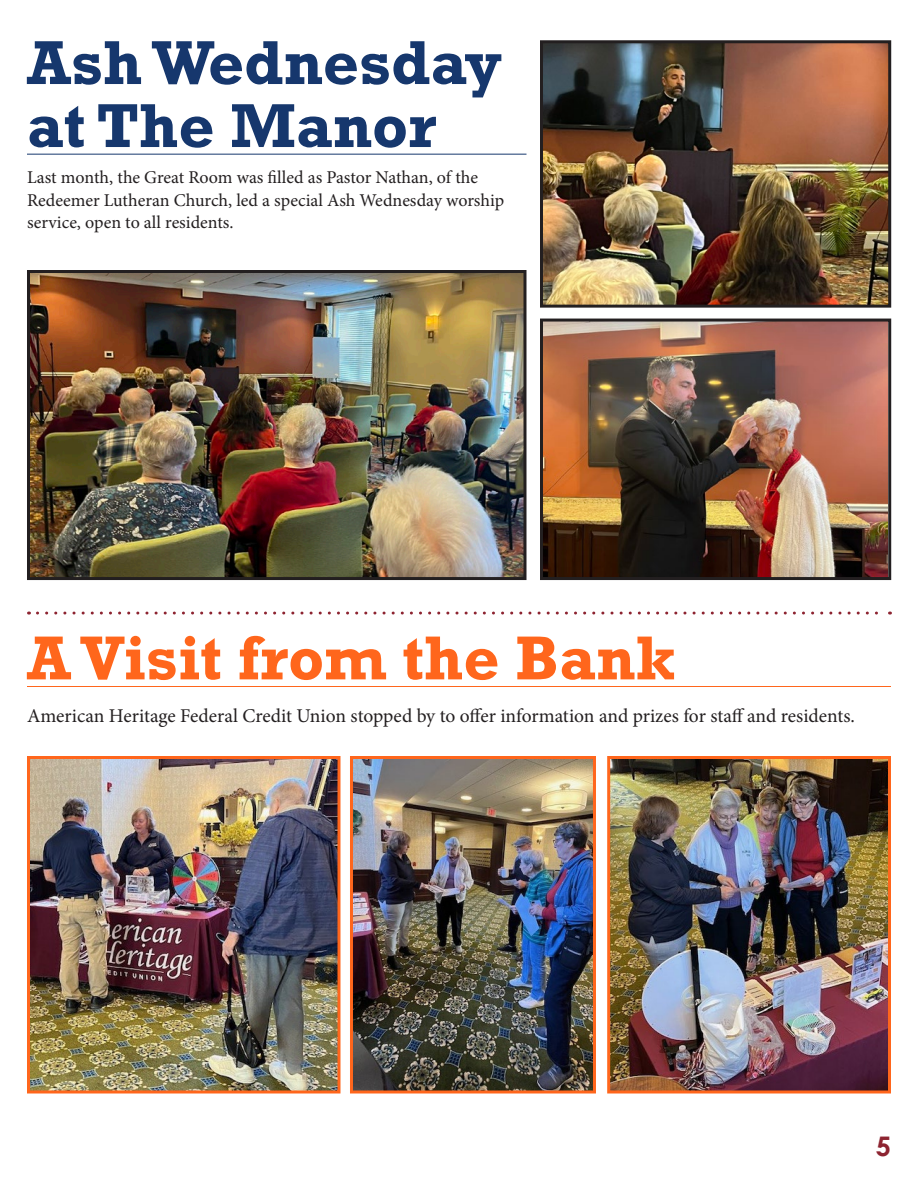
<style>
.page{position:relative;width:918px;height:1188px;background:#fff}
.page>*{position:absolute;margin:0;border:0;box-sizing:border-box;transform-origin:0 0}
.t1{font:700 63px/63px "Rockwell";color:#16376d}
.t2{font:700 63px "Rockwell";color:#ff661c}
.subhead{font:700 27px "Century Gothic";color:#8d2431}
.t3{font:19.5px "Minion Pro";color:#231f20}
.t4{font:18px/22.5px "Minion Pro";color:#231f20}
</style>
<div class="page">
<hr style="left:27px;top:154px;width:499px;height:1px;background:#16376d">
<svg style="left:37px;top:612px;width:854px;height:3px"></svg>
<hr style="left:27px;top:686px;width:864px;height:1px;background:#ff661c">
<img style="left:31px;top:760px;width:305px;height:329px">
<div style="left:27px;top:756px;width:313px;height:337px;border:3px solid #ff661c"></div>
<img style="left:354px;top:760px;width:238px;height:329px">
<div style="left:350px;top:756px;width:246px;height:337px;border:3px solid #ff661c"></div>
<img style="left:611px;top:760px;width:276px;height:330px">
<div style="left:607px;top:756px;width:284px;height:338px;border:3px solid #ff661c"></div>
<img style="left:544px;top:323px;width:343px;height:253px">
<div style="left:540px;top:319px;width:351px;height:261px;border:3px solid #231f20"></div>
<img style="left:31px;top:274px;width:491px;height:302px">
<div style="left:27px;top:270px;width:499px;height:310px;border:3px solid #231f20"></div>
<img style="left:544px;top:44px;width:343px;height:260px">
<div style="left:540px;top:40px;width:351px;height:268px;border:3px solid #231f20"></div>
<p class="t1" style="left:27px;top:31px;width:477px">Ash Wednesday at The Manor</p>
<p class="t4" style="left:27px;top:166px;width:479px">Last month, the Great Room was filled as Pastor Nathan, of the<br>Redeemer Lutheran Church, led a special Ash Wednesday worship service, open to all residents.</p>
<p class="t2" style="left:27px;top:620px;width:651px">A Visit from the Bank</p>
<p class="t3" style="left:27px;top:703px;width:829px">American Heritage Federal Credit Union stopped by to offer information and prizes for staff and residents.</p>
<p class="subhead" style="left:876px;top:1129px;width:17px">5</p>
</div>
